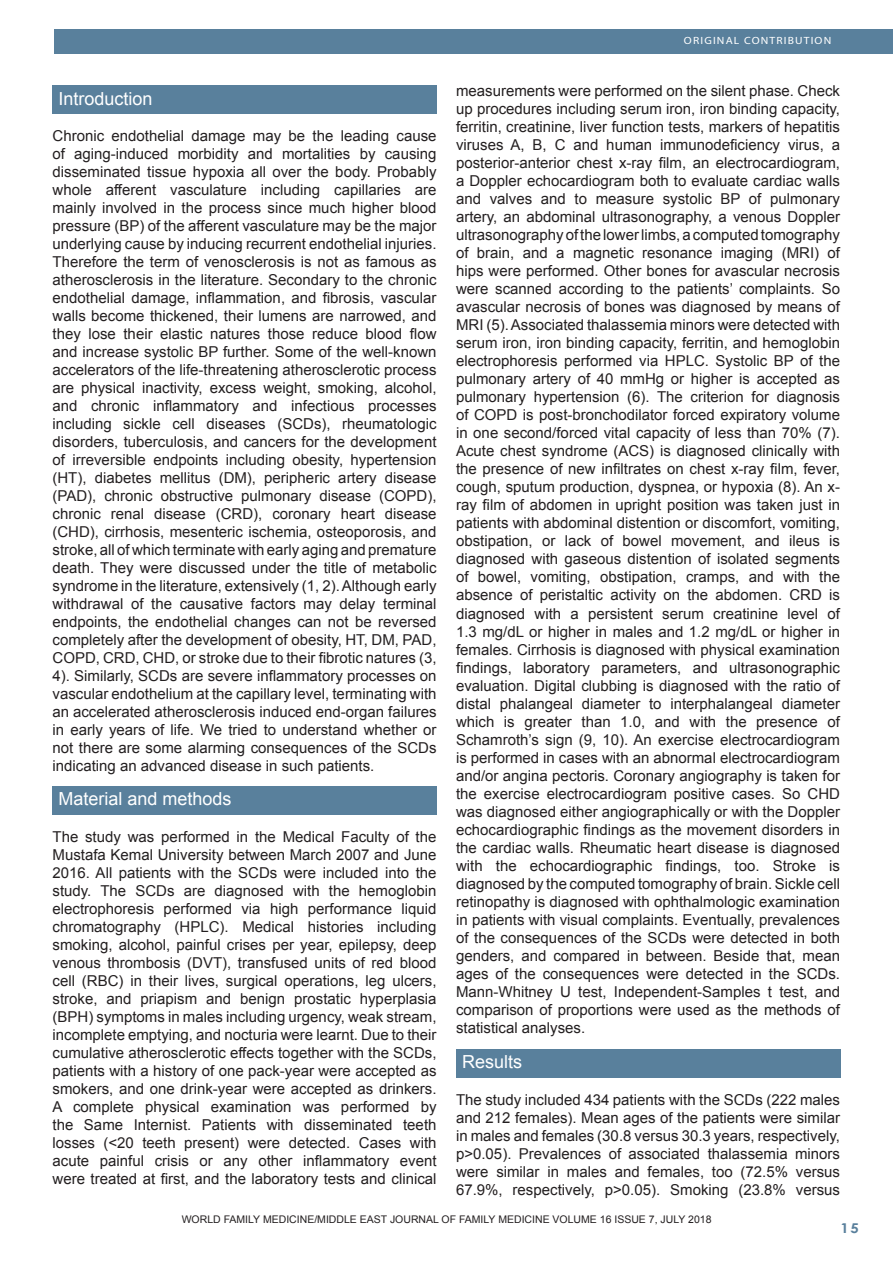
<style>
.page{position:relative;width:893px;height:1263px;background:#fff}
.page>*{position:absolute;margin:0;border:0;box-sizing:border-box;transform-origin:0 0}
.Footnote_Text{font:18px "Arial";color:#fff}
.Footnote_Text-2{font:15px/18px "Arial";color:#231f20;text-align:justify}
.t1{font:700 13.5px "Century Gothic";color:#59809c;scale:1.1 1}
.Footnote_Text-3{font:10.5px "Arial";color:#231f20}
.t2{font:10.5px "Myriad";letter-spacing:.1em;color:#fff;scale:1.1 1}
</style>
<div class="page">
<div style="left:54px;top:30px;width:839px;height:24px;background:#59809c"></div>
<div style="left:52px;top:86px;width:385px;height:28px;background:#59809c"></div>
<div style="left:52px;top:786px;width:385px;height:28px;background:#59809c"></div>
<div style="left:456px;top:1049px;width:385px;height:28px;background:#59809c"></div>
<p class="Footnote_Text" style="left:58px;top:86px;width:96px">Introduction</p>
<p class="Footnote_Text-2" style="left:52px;top:127px;width:386px">Chronic endothelial damage may be the leading cause of aging-induced morbidity and mortalities by causing disseminated tissue hypoxia all over the body. Probably whole afferent vasculature including capillaries are mainly involved in the process since much higher blood pressure (BP) of the afferent vasculature may be the major underlying cause by inducing recurrent endothelial injuries.<br>Therefore the term of venosclerosis is not as famous as atherosclerosis in the literature. Secondary to the chronic endothelial damage, inflammation, and fibrosis, vascular walls become thickened, their lumens are narrowed, and they lose their elastic natures those reduce blood flow and increase systolic BP further. Some of the well-known accelerators of the life-threatening atherosclerotic process are physical inactivity, excess weight, smoking, alcohol, and chronic inflammatory and infectious processes including sickle cell diseases (SCDs), rheumatologic disorders, tuberculosis, and cancers for the development of irreversible endpoints including obesity, hypertension (HT), diabetes mellitus (DM), peripheric artery disease (PAD), chronic obstructive pulmonary disease (COPD), chronic renal disease (CRD), coronary heart disease (CHD), cirrhosis, mesenteric ischemia, osteoporosis, and stroke, all of which terminate with early aging and premature death. They were discussed under the title of metabolic syndrome in the literature, extensively (1, 2). Although early withdrawal of the causative factors may delay terminal endpoints, the endothelial changes can not be reversed completely after the development of obesity, HT, DM, PAD, COPD, CRD, CHD, or stroke due to their fibrotic natures (3, 4). Similarly, SCDs are severe inflammatory processes on vascular endothelium at the capillary level, terminating with an accelerated atherosclerosis induced end-organ failures in early years of life. We tried to understand whether or not there are some alarming consequences of the SCDs indicating an advanced disease in such patients.</p>
<p class="Footnote_Text" style="left:58px;top:787px;width:175px">Material and methods</p>
<p class="Footnote_Text-2" style="left:52px;top:827px;width:386px">The study was performed in the Medical Faculty of the Mustafa Kemal University between March 2007 and June 2016. All patients with the SCDs were included into the study. The SCDs are diagnosed with the hemoglobin electrophoresis performed via high performance liquid chromatography (HPLC). Medical histories including smoking, alcohol, painful crises per year, epilepsy, deep venous thrombosis (DVT), transfused units of red blood cell (RBC) in their lives, surgical operations, leg ulcers, stroke, and priapism and benign prostatic hyperplasia (BPH) symptoms in males including urgency, weak stream, incomplete emptying, and nocturia were learnt. Due to their cumulative atherosclerotic effects together with the SCDs, patients with a history of one pack-year were accepted as smokers, and one drink-year were accepted as drinkers.<br>A complete physical examination was performed by the Same Internist. Patients with disseminated teeth losses (&lt;20 teeth present) were detected. Cases with acute painful crisis or any other inflammatory event were treated at first, and the laboratory tests and clinical</p>
<p class="t2" style="left:684px;top:35px;width:135px">ORIGINAL CONTRIBUTION</p>
<p class="Footnote_Text-2" style="left:456px;top:82px;width:386px">measurements were performed on the silent phase. Check up procedures including serum iron, iron binding capacity, ferritin, creatinine, liver function tests, markers of hepatitis viruses A, B, C and human immunodeficiency virus, a posterior-anterior chest x-ray film, an electrocardiogram, a Doppler echocardiogram both to evaluate cardiac walls and valves and to measure systolic BP of pulmonary artery, an abdominal ultrasonography, a venous Doppler ultrasonography of the lower limbs, a computed tomography of brain, and a magnetic resonance imaging (MRI) of hips were performed. Other bones for avascular necrosis were scanned according to the patients’ complaints. So avascular necrosis of bones was diagnosed by means of MRI (5). Associated thalassemia minors were detected with serum iron, iron binding capacity, ferritin, and hemoglobin electrophoresis performed via HPLC. Systolic BP of the pulmonary artery of 40 mmHg or higher is accepted as pulmonary hypertension (6). The criterion for diagnosis of COPD is post-bronchodilator forced expiratory volume in one second/forced vital capacity of less than 70% (7).<br>Acute chest syndrome (ACS) is diagnosed clinically with the presence of new infiltrates on chest x-ray film, fever, cough, sputum production, dyspnea, or hypoxia (8). An x&shy;ray film of abdomen in upright position was taken just in patients with abdominal distention or discomfort, vomiting, obstipation, or lack of bowel movement, and ileus is diagnosed with gaseous distention of isolated segments of bowel, vomiting, obstipation, cramps, and with the absence of peristaltic activity on the abdomen. CRD is diagnosed with a persistent serum creatinine level of 1.3 mg/dL or higher in males and 1.2 mg/dL or higher in females. Cirrhosis is diagnosed with physical examination findings, laboratory parameters, and ultrasonographic evaluation. Digital clubbing is diagnosed with the ratio of distal phalangeal diameter to interphalangeal diameter which is greater than 1.0, and with the presence of Schamroth’s sign (9, 10). An exercise electrocardiogram is performed in cases with an abnormal electrocardiogram and/or angina pectoris. Coronary angiography is taken for the exercise electrocardiogram positive cases. So CHD was diagnosed either angiographically or with the Doppler echocardiographic findings as the movement disorders in the cardiac walls. Rheumatic heart disease is diagnosed with the echocardiographic findings, too. Stroke is diagnosed by the computed tomography of brain. Sickle cell retinopathy is diagnosed with ophthalmologic examination in patients with visual complaints. Eventually, prevalences of the consequences of the SCDs were detected in both genders, and compared in between. Beside that, mean ages of the consequences were detected in the SCDs.<br>Mann-Whitney U test, Independent-Samples t test, and comparison of proportions were used as the methods of statistical analyses.</p>
<p class="Footnote_Text" style="left:462px;top:1050px;width:62px">Results</p>
<p class="Footnote_Text-2" style="left:456px;top:1090px;width:386px">The study included 434 patients with the SCDs (222 males and 212 females). Mean ages of the patients were similar in males and females (30.8 versus 30.3 years, respectively, p&gt;0.05). Prevalences of associated thalassemia minors were similar in males and females, too (72.5% versus 67.9%, respectively, p&gt;0.05). Smoking (23.8% versus</p>
<p class="Footnote_Text-3" style="left:182px;top:1212px;width:531px">WORLD FAMILY MEDICINE/MIDDLE EAST JOURNAL OF FAMILY MEDICINE VOLUME 16 ISSUE 7, JULY 2018</p>
<p class="Footnote_Text-3" style="left:160px;top:1214px;width:572px">WORLD FAMILY MEDICINE/MIDDLE EAST JOURNAL OF FAMILY MEDICINE VOLUME 15 ISSUE 10, DECEMBER 2017</p>
<p class="t1" style="left:840px;top:1218px;width:18px">15</p>
</div>
